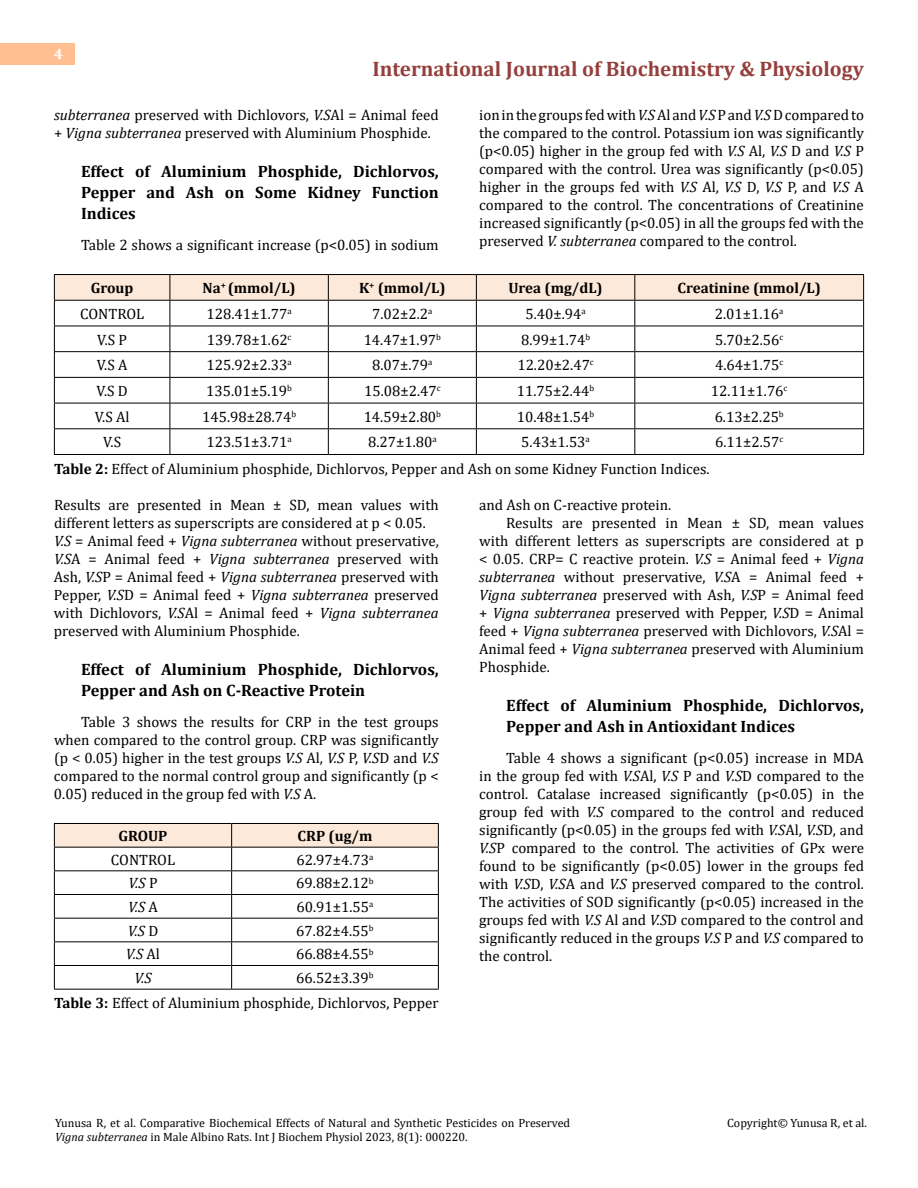
<style>
.page{position:relative;width:918px;height:1188px;background:#fff}
.page>*{position:absolute;margin:0;border:0;box-sizing:border-box;transform-origin:0 0}
.t1{font:700 21px "Cambria";color:#953f3c}
.t2{font:700 16.5px/21px "Cambria";color:#000}
.t3{font:15px/18px "Cambria";color:#000}
.t4{font:700 15px "Cambria";color:#000}
.t5{font:italic 15px "Cambria";color:#000}
.t6{font:700 15px "Cambria";color:#fff}
.t7{font:12px/14.4px "Cambria";color:#000}
.s1{font-style:italic}
.s2{font-weight:700}
.s3{font-style:normal}
</style>
<div class="page">
<div style="left:0;top:43px;width:75px;height:21px;background:#ffbf91"></div>
<hr style="left:54px;top:274px;width:116px;height:1px;background:#000">
<hr style="left:170px;top:274px;width:158px;height:1px;background:#000">
<hr style="left:328px;top:274px;width:148px;height:1px;background:#000">
<hr style="left:476px;top:274px;width:159px;height:1px;background:#000">
<hr style="left:635px;top:274px;width:229px;height:1px;background:#000">
<hr style="left:54px;top:454px;width:116px;height:1px;background:#000">
<hr style="left:170px;top:454px;width:158px;height:1px;background:#000">
<hr style="left:328px;top:454px;width:148px;height:1px;background:#000">
<hr style="left:476px;top:454px;width:159px;height:1px;background:#000">
<hr style="left:635px;top:454px;width:229px;height:1px;background:#000">
<svg style="left:54px;top:275px;width:810px;height:179px"></svg>
<hr style="left:54px;top:989px;width:178px;height:1px;background:#000">
<hr style="left:232px;top:989px;width:207px;height:1px;background:#000">
<svg style="left:54px;top:823px;width:385px;height:166px"></svg>
<p class="t6" style="left:54px;top:44px;width:10px">4</p>
<h1 class="t1" style="left:373px;top:54px;width:493px">International Journal of Biochemistry &amp; Physiology</h1>
<p class="t3" style="left:54px;top:105px;width:386px"><span class="s1">subterranea</span> preserved with Dichlovors, <span class="s1">V.S</span>Al = Animal feed + <span class="s1">Vigna subterranea</span> preserved with Aluminium Phosphide.</p>
<p class="t2" style="left:81px;top:160px;width:359px;text-align:justify">Effect of Aluminium Phosphide, Dichlorvos, Pepper and Ash on Some Kidney Function Indices</p>
<p class="t3" style="left:81px;top:236px;width:359px">Table 2 shows a significant increase (p&lt;0.05) in sodium</p>
<p class="t3" style="left:479px;top:105px;width:386px;text-align:justify">ion in the groups fed with <span class="s1">V.S</span> Al and <span class="s1">V.S</span> P and <span class="s1">V.S</span> D compared to the compared to the control. Potassium ion was significantly (p&lt;0.05) higher in the group fed with <span class="s1">V.S</span> Al, <span class="s1">V.S</span> D and <span class="s1">V.S</span> P compared with the control. Urea was significantly (p&lt;0.05) higher in the groups fed with <span class="s1">V.S</span> Al, <span class="s1">V.S</span> D, <span class="s1">V.S</span> P, and <span class="s1">V.S</span> A compared to the control. The concentrations of Creatinine increased significantly (p&lt;0.05) in all the groups fed with the preserved <span class="s1">V. subterranea</span> compared to the control.</p>
<p class="t4" style="left:91px;top:278px;width:44px">Group</p>
<p class="t4" style="left:202px;top:278px;width:95px">Na<sup>+</sup> (mmol/L)</p>
<p class="t4" style="left:359px;top:278px;width:88px">K<sup>+</sup> (mmol/L)</p>
<p class="t4" style="left:508px;top:278px;width:96px">Urea (mg/dL)</p>
<p class="t4" style="left:677px;top:278px;width:145px">Creatinine (mmol/L)</p>
<p class="t3" style="left:80px;top:305px;width:66px">CONTROL</p>
<p class="t3" style="left:207px;top:305px;width:87px">128.41±1.77<sup>a</sup></p>
<p class="t3" style="left:372px;top:305px;width:62px">7.02±2.2<sup>a</sup></p>
<p class="t3" style="left:525px;top:305px;width:62px">5.40±.94<sup>a</sup></p>
<p class="t3" style="left:715px;top:305px;width:70px">2.01±1.16<sup>a</sup></p>
<p class="t3" style="left:97px;top:330px;width:31px">V.S P</p>
<p class="t3" style="left:207px;top:330px;width:86px">139.78±1.62<sup>c</sup></p>
<p class="t3" style="left:364px;top:330px;width:79px">14.47±1.97<sup>b</sup></p>
<p class="t3" style="left:521px;top:330px;width:71px">8.99±1.74<sup>b</sup></p>
<p class="t3" style="left:715px;top:330px;width:70px">5.70±2.56<sup>c</sup></p>
<p class="t3" style="left:97px;top:356px;width:32px">V.S A</p>
<p class="t3" style="left:207px;top:356px;width:87px">125.92±2.33<sup>a</sup></p>
<p class="t3" style="left:372px;top:356px;width:62px">8.07±.79<sup>a</sup></p>
<p class="t3" style="left:517px;top:356px;width:78px">12.20±2.47<sup>c</sup></p>
<p class="t3" style="left:715px;top:356px;width:70px">4.64±1.75<sup>c</sup></p>
<p class="t3" style="left:97px;top:382px;width:33px">V.S D</p>
<p class="t3" style="left:206px;top:382px;width:87px">135.01±5.19<sup>b</sup></p>
<p class="t3" style="left:364px;top:382px;width:78px">15.08±2.47<sup>c</sup></p>
<p class="t3" style="left:517px;top:382px;width:79px">11.75±2.44<sup>b</sup></p>
<p class="t3" style="left:711px;top:382px;width:78px">12.11±1.76<sup>c</sup></p>
<p class="t3" style="left:95px;top:408px;width:36px">V.S Al</p>
<p class="t3" style="left:202px;top:408px;width:95px">145.98±28.74<sup>b</sup></p>
<p class="t3" style="left:364px;top:408px;width:79px">14.59±2.80<sup>b</sup></p>
<p class="t3" style="left:517px;top:408px;width:79px">10.48±1.54<sup>b</sup></p>
<p class="t3" style="left:715px;top:408px;width:71px">6.13±2.25<sup>b</sup></p>
<p class="t3" style="left:103px;top:433px;width:20px">V.S</p>
<p class="t3" style="left:207px;top:433px;width:87px">123.51±3.71<sup>a</sup></p>
<p class="t3" style="left:368px;top:433px;width:70px">8.27±1.80<sup>a</sup></p>
<p class="t3" style="left:521px;top:433px;width:70px">5.43±1.53<sup>a</sup></p>
<p class="t3" style="left:715px;top:433px;width:70px">6.11±2.57<sup>c</sup></p>
<p class="t3" style="left:54px;top:459px;width:657px"><span class="s2">Table 2:</span> Effect of Aluminium phosphide, Dichlorvos, Pepper and Ash on some Kidney Function Indices.</p>
<p class="t3" style="left:54px;top:495px;width:386px">Results are presented in Mean ± SD, mean values with different letters as superscripts are considered at p &lt; 0.05.<br><span class="s1">V.S</span> = Animal feed + <span class="s1">Vigna subterranea</span> without preservative, <span class="s1">V.S</span>A = Animal feed + <span class="s1">Vigna subterranea</span> preserved with Ash, <span class="s1">V.S</span>P = Animal feed + <span class="s1">Vigna subterranea</span> preserved with Pepper, <span class="s1">V.S</span>D = Animal feed + <span class="s1">Vigna subterranea</span> preserved with Dichlovors, <span class="s1">V.S</span>Al = Animal feed + <span class="s1">Vigna subterranea </span>preserved with Aluminium Phosphide.</p>
<p class="t2" style="left:81px;top:658px;width:359px">Effect of Aluminium Phosphide, Dichlorvos,<br>Pepper and Ash on C-Reactive Protein</p>
<p class="t3" style="left:54px;top:713px;width:386px;text-align:justify;text-indent:27px">Table 3 shows the results for CRP in the test groups when compared to the control group. CRP was significantly (p &lt; 0.05) higher in the test groups <span class="s1">V.S</span> Al, <span class="s1">V.S</span> P, <span class="s1">V.S</span>D and <span class="s1">V.S </span>compared to the normal control group and significantly (p &lt; 0.05) reduced in the group fed with <span class="s1">V.S</span> A.</p>
<p class="t4" style="left:118px;top:825px;width:51px">GROUP</p>
<p class="t4" style="left:298px;top:825px;width:76px">CRP (ug/m</p>
<p class="t3" style="left:111px;top:851px;width:66px">CONTROL</p>
<p class="t3" style="left:297px;top:851px;width:78px">62.97±4.73<sup>a</sup></p>
<p class="t5" style="left:128px;top:873px;width:31px">V.S <span class="s3">P</span></p>
<p class="t3" style="left:296px;top:874px;width:79px">69.88±2.12<sup>b</sup></p>
<p class="t5" style="left:128px;top:896px;width:31px">V.S <span class="s3">A</span></p>
<p class="t3" style="left:297px;top:898px;width:78px">60.91±1.55<sup>a</sup></p>
<p class="t5" style="left:128px;top:920px;width:32px">V.S <span class="s3">D</span></p>
<p class="t3" style="left:296px;top:922px;width:79px">67.82±4.55<sup>b</sup></p>
<p class="t5" style="left:126px;top:944px;width:36px">V.S <span class="s3">Al</span></p>
<p class="t3" style="left:296px;top:945px;width:79px">66.88±4.55<sup>b</sup></p>
<p class="t5" style="left:134px;top:967px;width:19px">V.S</p>
<p class="t3" style="left:479px;top:495px;width:193px">and Ash on C-reactive protein.</p>
<p class="t3" style="left:506px;top:513px;width:359px">Results are presented in Mean ± SD, mean values</p>
<p class="t3" style="left:479px;top:531px;width:386px">with different letters as superscripts are considered at p</p>
<p class="t3" style="left:479px;top:549px;width:386px">&lt; 0.05. CRP= C reactive protein. <span class="s1">V.S</span> = Animal feed + <span class="s1">Vigna</span></p>
<p class="t3" style="left:479px;top:567px;width:386px"><span class="s1">subterranea</span> without preservative, <span class="s1">V.S</span>A = Animal feed +</p>
<p class="t3" style="left:479px;top:585px;width:386px"><span class="s1">Vigna subterranea</span> preserved with Ash, <span class="s1">V.S</span>P = Animal feed</p>
<p class="t3" style="left:479px;top:603px;width:386px">+ <span class="s1">Vigna subterranea</span> preserved with Pepper, <span class="s1">V.S</span>D = Animal</p>
<p class="t3" style="left:479px;top:621px;width:386px">feed + <span class="s1">Vigna subterranea</span> preserved with Dichlovors, <span class="s1">V.S</span>Al =</p>
<p class="t3" style="left:479px;top:639px;width:386px">Animal feed + <span class="s1">Vigna subterranea</span> preserved with Aluminium</p>
<p class="t3" style="left:479px;top:657px;width:72px">Phosphide.</p>
<p class="t2" style="left:506px;top:694px;width:359px">Effect of Aluminium Phosphide, Dichlorvos,<br>Pepper and Ash in Antioxidant Indices</p>
<p class="t3" style="left:479px;top:749px;width:386px;text-align:justify;text-indent:27px">Table 4 shows a significant (p&lt;0.05) increase in MDA in the group fed with <span class="s1">V.S</span>Al, <span class="s1">V.S</span> P and <span class="s1">V.S</span>D compared to the control. Catalase increased significantly (p&lt;0.05) in the group fed with <span class="s1">V.S</span> compared to the control and reduced significantly (p&lt;0.05) in the groups fed with <span class="s1">V.S</span>Al, <span class="s1">V.S</span>D, and <span class="s1">V.S</span>P compared to the control. The activities of GPx were found to be significantly (p&lt;0.05) lower in the groups fed with <span class="s1">V.S</span>D, <span class="s1">V.S</span>A and <span class="s1">V.S</span> preserved compared to the control.<br>The activities of SOD significantly (p&lt;0.05) increased in the groups fed with <span class="s1">V.S</span> Al and <span class="s1">V.S</span>D compared to the control and significantly reduced in the groups <span class="s1">V.S</span> P and <span class="s1">V.S</span> compared to the control.</p>
<p class="t3" style="left:54px;top:965px;width:386px;line-height:25.2px;text-indent:242px">66.52±3.39<sup>b<br></sup><span class="s2">Table 3:</span> Effect of Aluminium phosphide, Dichlorvos, Pepper</p>
<p class="t7" style="left:55px;top:1115px;width:517px">Yunusa R, et al. Comparative Biochemical Effects of Natural and Synthetic Pesticides on Preserved<br><span class="s1">Vigna subterranea</span> in Male Albino Rats. Int J Biochem Physiol 2023, 8(1): 000220.</p>
<p class="t7" style="left:727px;top:1115px;width:141px">Copyright© Yunusa R, et al.</p>
</div>
